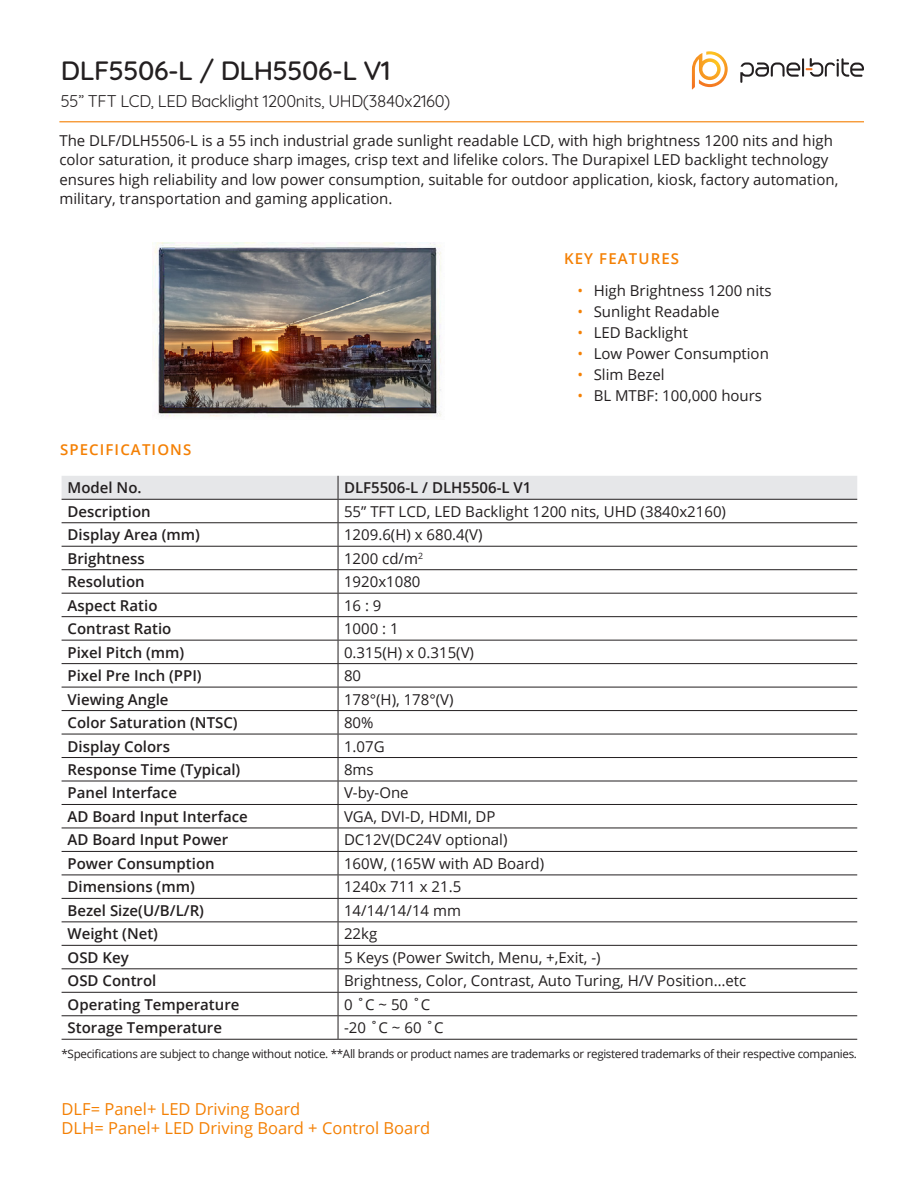
<style>
.page{position:relative;width:918px;height:1188px;background:#fff}
.page>*{position:absolute;margin:0;border:0;box-sizing:border-box;transform-origin:0 0}
.t1{font:500 27px "Quicksand";letter-spacing:-.02em;color:#231f20}
.t2{font:16.5px "Open Sans";color:#f48004}
.t3{font:16.5px "Quicksand";letter-spacing:-.02em;color:#231f20}
.t4{font:15px/19.5px "Open Sans";color:#231f20}
.t5{font:600 15px "Open Sans";color:#231f20}
.t6{font:600 15px "Open Sans";letter-spacing:.075em;color:#f48004}
.t7{font:11.7px "Open Sans";letter-spacing:-.03em;color:#231f20}
.s1{color:#f48004}
</style>
<div class="page">
<svg style="left:692px;top:51px;width:36px;height:38px"></svg>
<svg style="left:740px;top:58px;width:124px;height:25px"></svg>
<hr style="left:59px;top:121px;width:805px;height:1px;background:#f48004">
<svg style="left:62px;top:476px;width:795px;height:563px"></svg>
<hr style="left:62px;top:1039px;width:276px;height:1px;background:#231f20">
<hr style="left:338px;top:1039px;width:519px;height:1px;background:#231f20">
<img style="left:152px;top:243px;width:289px;height:174px">
<p class="t1" style="left:61px;top:48px;width:331px">DLF5506-L / DLH5506-L V1</p>
<p class="t3" style="left:61px;top:89px;width:391px">55” TFT LCD, LED Backlight 1200nits, UHD(3840x2160)</p>
<p class="t4" style="left:59px;top:130px;width:780px">The DLF/DLH5506-L is a 55 inch industrial grade sunlight readable LCD, with high brightness 1200 nits and high color saturation, it produce sharp images, crisp text and lifelike colors. The Durapixel LED backlight technology ensures high reliability and low power consumption, suitable for outdoor application, kiosk, factory automation, military, transportation and gaming application.</p>
<p class="t6" style="left:564px;top:248px;width:117px">KEY FEATURES</p>
<p class="t4" style="left:578px;top:280px;width:196px"><span class="s1">•</span> High Brightness 1200 nits</p>
<p class="t4" style="left:578px;top:301px;width:144px"><span class="s1">•</span> Sunlight Readable</p>
<p class="t4" style="left:578px;top:322px;width:112px"><span class="s1">•</span> LED Backlight</p>
<p class="t4" style="left:578px;top:343px;width:193px"><span class="s1">•</span> Low Power Consumption</p>
<p class="t4" style="left:578px;top:364px;width:89px"><span class="s1">•</span> Slim Bezel</p>
<p class="t4" style="left:578px;top:385px;width:186px"><span class="s1">•</span> BL MTBF: 100,000 hours</p>
<p class="t6" style="left:60px;top:440px;width:133px">SPECIFICATIONS</p>
<p class="t5" style="left:68px;top:478px;width:76px">Model No.</p>
<p class="t5" style="left:344px;top:478px;width:189px">DLF5506-L / DLH5506-L V1</p>
<p class="t5" style="left:68px;top:501px;width:85px">Description</p>
<p class="t4" style="left:344px;top:501px;width:384px">55” TFT LCD, LED Backlight 1200 nits, UHD (3840x2160)</p>
<p class="t5" style="left:68px;top:524px;width:134px">Display Area (mm)</p>
<p class="t4" style="left:344px;top:525px;width:140px">1209.6(H) x 680.4(V)</p>
<p class="t5" style="left:68px;top:548px;width:79px">Brightness</p>
<p class="t4" style="left:344px;top:548px;width:80px">1200 cd/m<sup>2</sup></p>
<p class="t5" style="left:68px;top:571px;width:79px">Resolution</p>
<p class="t4" style="left:344px;top:572px;width:78px">1920x1080</p>
<p class="t5" style="left:68px;top:595px;width:91px">Aspect Ratio</p>
<p class="t4" style="left:344px;top:595px;width:39px">16 : 9</p>
<p class="t5" style="left:68px;top:618px;width:105px">Contrast Ratio</p>
<p class="t4" style="left:344px;top:619px;width:56px">1000 : 1</p>
<p class="t5" style="left:68px;top:642px;width:118px">Pixel Pitch (mm)</p>
<p class="t4" style="left:344px;top:642px;width:132px">0.315(H) x 0.315(V)</p>
<p class="t5" style="left:68px;top:665px;width:136px">Pixel Pre Inch (PPI)</p>
<p class="t4" style="left:344px;top:666px;width:19px">80</p>
<p class="t5" style="left:68px;top:689px;width:102px">Viewing Angle</p>
<p class="t4" style="left:344px;top:689px;width:111px">178°(H), 178°(V)</p>
<p class="t5" style="left:68px;top:712px;width:172px">Color Saturation (NTSC)</p>
<p class="t4" style="left:344px;top:712px;width:31px">80%</p>
<p class="t5" style="left:68px;top:736px;width:104px">Display Colors</p>
<p class="t4" style="left:344px;top:736px;width:42px">1.07G</p>
<p class="t5" style="left:68px;top:759px;width:174px">Response Time (Typical)</p>
<p class="t4" style="left:344px;top:759px;width:31px">8ms</p>
<p class="t5" style="left:68px;top:783px;width:111px">Panel Interface</p>
<p class="t4" style="left:344px;top:783px;width:66px">V-by-One</p>
<p class="t5" style="left:68px;top:806px;width:182px">AD Board Input Interface</p>
<p class="t4" style="left:344px;top:806px;width:153px">VGA, DVI-D, HDMI, DP</p>
<p class="t5" style="left:68px;top:830px;width:162px">AD Board Input Power</p>
<p class="t4" style="left:344px;top:830px;width:165px">DC12V(DC24V optional)</p>
<p class="t5" style="left:68px;top:853px;width:149px">Power Consumption</p>
<p class="t4" style="left:344px;top:853px;width:202px">160W, (165W with AD Board)</p>
<p class="t5" style="left:68px;top:877px;width:129px">Dimensions (mm)</p>
<p class="t4" style="left:344px;top:877px;width:119px">1240x 711 x 21.5</p>
<p class="t5" style="left:68px;top:900px;width:138px">Bezel Size(U/B/L/R)</p>
<p class="t4" style="left:344px;top:900px;width:118px">14/14/14/14 mm</p>
<p class="t5" style="left:68px;top:924px;width:92px">Weight (Net)</p>
<p class="t4" style="left:344px;top:924px;width:35px">22kg</p>
<p class="t5" style="left:68px;top:947px;width:63px">OSD Key</p>
<p class="t4" style="left:344px;top:947px;width:258px">5 Keys (Power Switch, Menu, +,Exit, -)</p>
<p class="t5" style="left:68px;top:971px;width:90px">OSD Control</p>
<p class="t4" style="left:344px;top:971px;width:404px">Brightness, Color, Contrast, Auto Turing, H/V Position…etc</p>
<p class="t5" style="left:68px;top:994px;width:173px">Operating Temperature</p>
<p class="t4" style="left:344px;top:994px;width:88px">0 ˚C ~ 50 ˚C</p>
<p class="t5" style="left:68px;top:1018px;width:156px">Storage Temperature</p>
<p class="t4" style="left:344px;top:1018px;width:101px">-20 ˚C ~ 60 ˚C</p>
<p class="t7" style="left:62px;top:1045px;width:797px">*Specifications are subject to change without notice. **All brands or product names are trademarks or registered trademarks of their respective companies.</p>
<p class="t2" style="left:62px;top:1097px;width:240px">DLF= Panel+ LED Driving Board</p>
<p class="t2" style="left:62px;top:1117px;width:370px">DLH= Panel+ LED Driving Board + Control Board</p>
</div>
